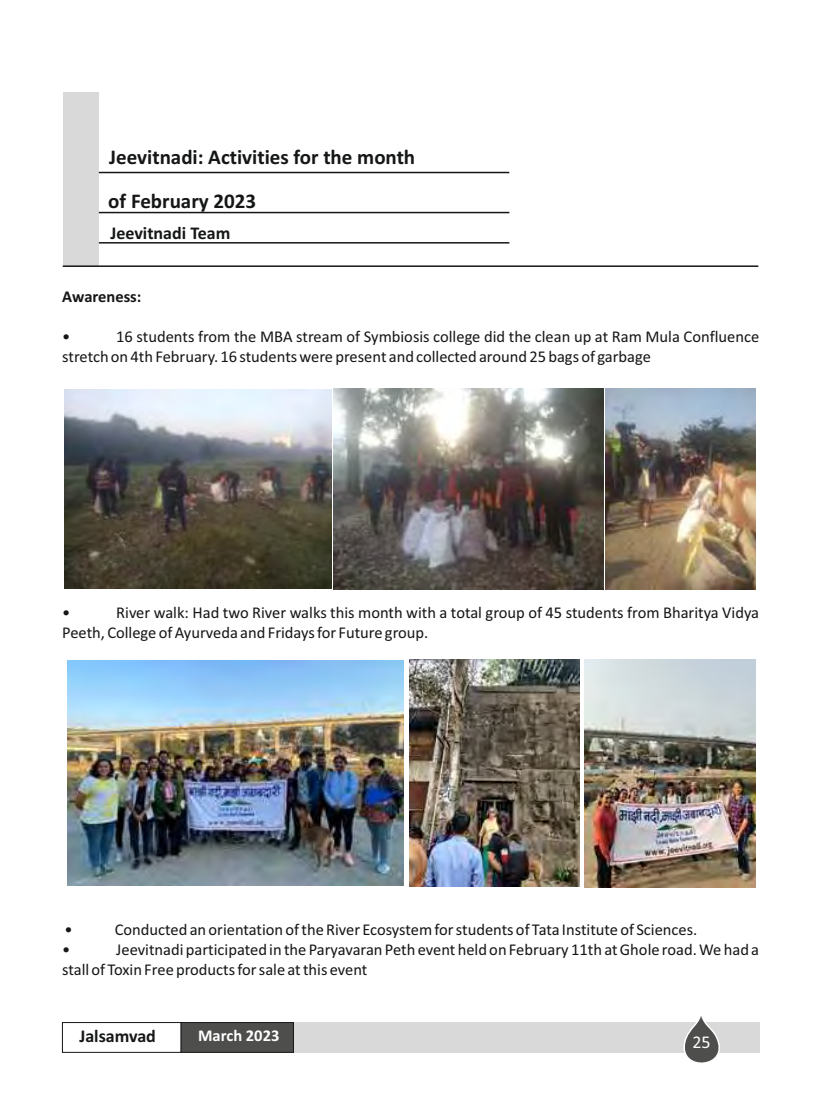
<style>
.page{position:relative;width:834px;height:1102px;background:#fff}
.page>*{position:absolute;margin:0;border:0;box-sizing:border-box;transform-origin:0 0}
.t1{font:700 21px/43.3px "Calibri";color:#151616}
.t2{font:700 18px "Calibri";color:#151616}
.t3{font:18px "Calibri";color:#fff}
.t4{font:16.5px/20.1px "Calibri";color:#151616}
.t5{font:700 16.5px "Calibri";color:#151616}
.t6{font:700 16.5px "Calibri";color:#fff}
</style>
<div class="page">
<div style="left:62px;top:1022px;width:119px;height:30px;background:#fff;border:1px solid #151616"></div>
<div style="left:181px;top:1022px;width:578px;height:31px;background:#d9d9da"></div>
<svg style="left:683px;top:1016px;width:37px;height:47px"></svg>
<div style="left:181px;top:1022px;width:113px;height:30px;background:#4e4e4d;border:1px solid #151616"></div>
<img style="left:65px;top:389px;width:266px;height:200px">
<img style="left:333px;top:388px;width:270px;height:201px">
<img style="left:606px;top:388px;width:150px;height:201px">
<img style="left:67px;top:660px;width:337px;height:225px">
<img style="left:409px;top:660px;width:171px;height:226px">
<img style="left:584px;top:659px;width:171px;height:228px">
<div style="left:63px;top:92px;width:36px;height:174px;background:#d9d9da"></div>
<hr style="left:99px;top:172px;width:410px;height:1px;background:#151616">
<hr style="left:99px;top:242px;width:410px;height:1px;background:#151616">
<hr style="left:99px;top:212px;width:410px;height:1px;background:#151616">
<hr style="left:63px;top:265px;width:695px;height:2px;background:#151616">
<p class="t1" style="left:108px;top:137px;width:308px">Jeevitnadi: Activities for the month of February 2023</p>
<p class="t2" style="left:110px;top:225px;width:121px">Jeevitnadi Team</p>
<p class="t5" style="left:62px;top:290px;width:81px">Awareness:</p>
<p class="t4" style="left:62px;top:328px;width:10px">•</p>
<p class="t4" style="left:62px;top:328px;width:698px;text-indent:54px">16 students from the MBA stream of Symbiosis college did the clean up at Ram Mula Confluence stretch on 4th February. 16 students were present and collected around 25 bags of garbage</p>
<p class="t4" style="left:62px;top:604px;width:698px;text-indent:54px">River walk: Had two River walks this month with a total group of 45 students from Bharitya Vidya<br>Peeth, College of Ayurveda and Fridays for Future group.</p>
<p class="t4" style="left:62px;top:604px;width:10px">•</p>
<p class="t4" style="left:64px;top:920px;width:10px">•</p>
<p class="t4" style="left:115px;top:920px;width:584px">Conducted an orientation of the River Ecosystem for students of Tata Institute of Sciences.</p>
<p class="t4" style="left:62px;top:940px;width:10px">•</p>
<p class="t4" style="left:62px;top:940px;width:698px;text-indent:54px">Jeevitnadi participated in the Paryavaran Peth event held on February 11th at Ghole road. We had a stall of Toxin Free products for sale at this event</p>
<p class="t2" style="left:79px;top:1028px;width:78px">Jalsamvad</p>
<p class="t6" style="left:198px;top:1029px;width:83px">March 2023</p>
<p class="t3" style="left:692px;top:1034px;width:20px">25</p>
</div>
